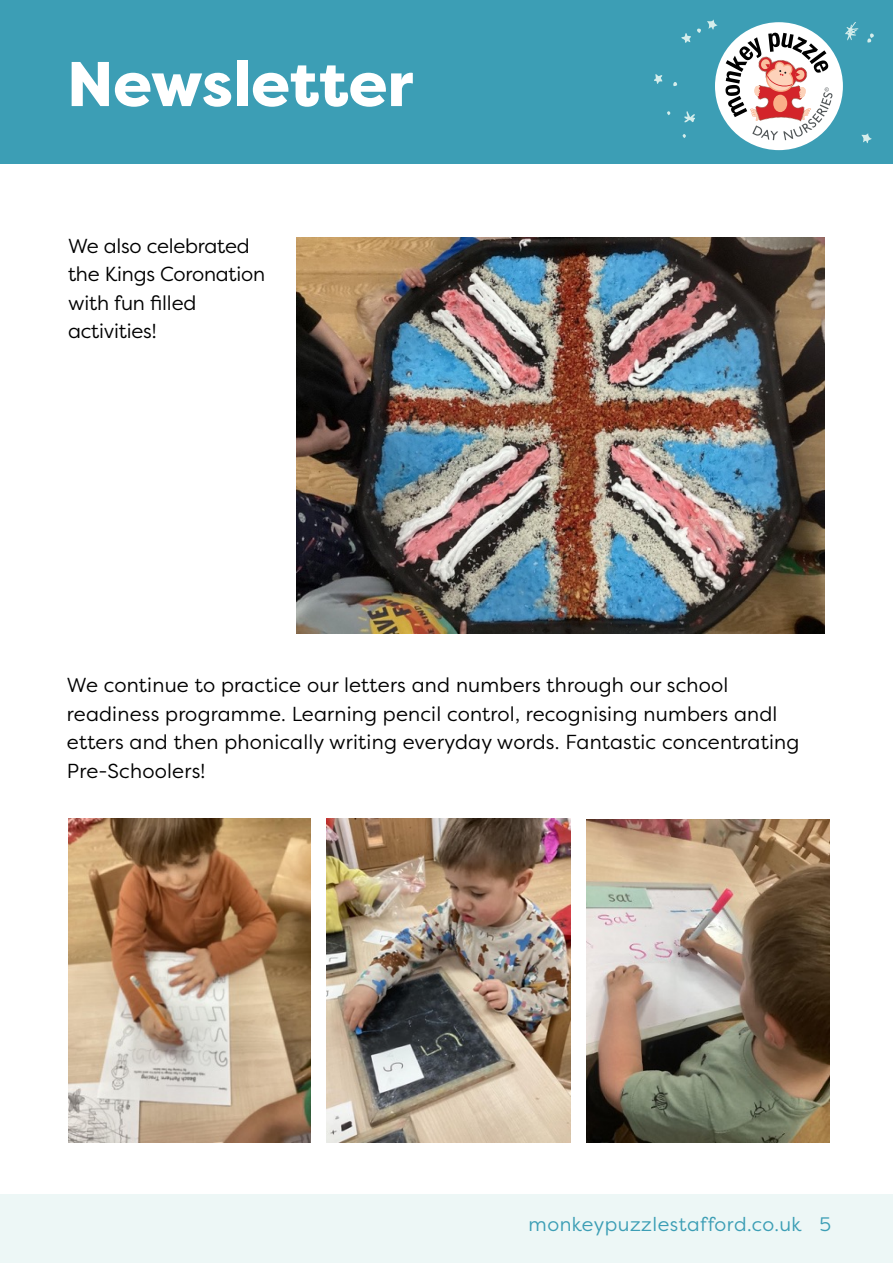
<style>
.page{position:relative;width:893px;height:1263px;background:#fff}
.page>*{position:absolute;margin:0;border:0;box-sizing:border-box;transform-origin:0 0}
.t1{font:800 63px "Filson Pro";letter-spacing:-.005em;color:#fff}
.t2{font:20.25px/28.5px "Filson Pro";letter-spacing:.01em;color:#000}
.t3{font:20.25px/28.5px "Filson Pro";letter-spacing:-.01em;color:#000}
.t4{font:19.5px "Filson Pro";letter-spacing:.025em;color:#3c9eb5}
</style>
<div class="page">
<div style="left:0;top:0;width:893px;height:164px;background:#3c9eb5"></div>
<div style="left:715px;top:22px;width:128px;height:128px;background:#fff;border-radius:50%"></div>
<svg style="left:725px;top:33px;width:107px;height:107px"></svg>
<svg style="left:654px;top:74px;width:8px;height:10px"></svg>
<svg style="left:673px;top:82px;width:4px;height:4px"></svg>
<svg style="left:861px;top:133px;width:11px;height:10px"></svg>
<svg style="left:845px;top:22px;width:13px;height:18px"></svg>
<svg style="left:867px;top:33px;width:7px;height:10px"></svg>
<svg style="left:681px;top:33px;width:10px;height:10px"></svg>
<svg style="left:697px;top:19px;width:21px;height:14px"></svg>
<svg style="left:684px;top:111px;width:11px;height:11px"></svg>
<svg style="left:682px;top:134px;width:4px;height:4px"></svg>
<svg style="left:667px;top:111px;width:3px;height:4px"></svg>
<div style="left:0;top:1195px;width:893px;height:68px;background:#edf7f6"></div>
<img style="left:68px;top:818px;width:243px;height:325px">
<img style="left:326px;top:818px;width:245px;height:325px">
<img style="left:586px;top:820px;width:243px;height:323px">
<img style="left:297px;top:238px;width:528px;height:395px">
<h1 class="t1" style="left:67px;top:45px;width:348px">Newsletter</h1>
<p class="t3" style="left:68px;top:231px;width:199px">We also celebrated the Kings Coronation with fun filled activities!</p>
<p class="t2" style="left:67px;top:670px;width:734px">We continue to practice our letters and numbers through our school readiness programme. Learning pencil control, recognising numbers andl etters and then phonically writing everyday words. Fantastic concentrating Pre-Schoolers!</p>
<p class="t4" style="left:529px;top:1212px;width:304px">monkeypuzzlestafford.co.uk 5</p>
</div>
